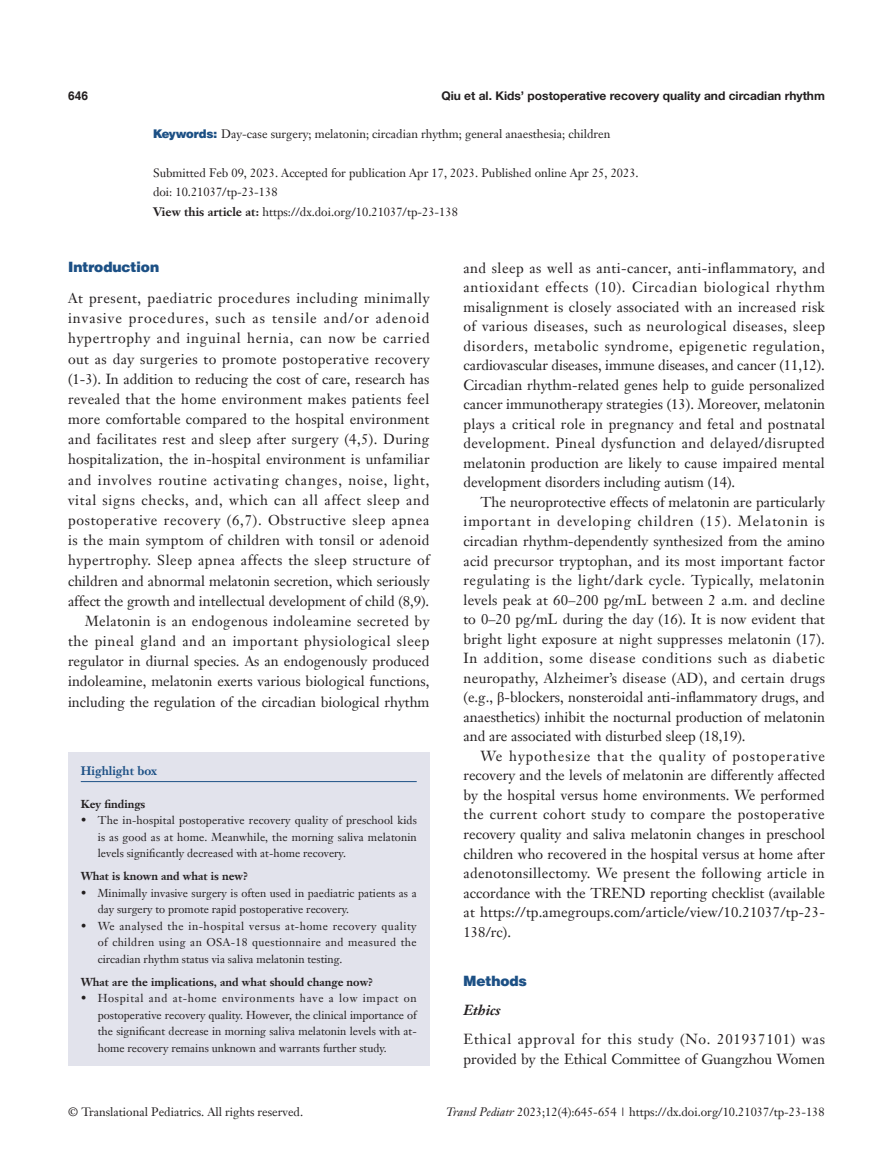
<style>
.page{position:relative;width:893px;height:1170px;background:#fff}
.page>*{position:absolute;margin:0;border:0;box-sizing:border-box;transform-origin:0 0}
.t1{font:14.25px/19.5px "Janson Text LT";letter-spacing:.02em;color:#231f20;text-align:justify}
.t2{font:14.25px/19.5px "Janson Text LT";color:#231f20}
.t3{font:900 14.25px "Helvetica";color:#1c5085}
.t4{font:italic 700 14.25px "Janson Text LT";color:#231f20}
.t5{font:12px/19.5px "Janson Text LT";color:#231f20}
.t6{font:700 12px "Helvetica Neue LT Pro";color:#231f20}
.t7{font:700 12px "Janson Text LT";color:#1c5085}
.t8{font:700 12px "Helvetica";color:#231f20}
.t9{font:11.25px/16.5px "Janson Text LT";color:#231f20;text-align:justify}
.t10{font:700 11.25px "Janson Text LT";color:#231f20}
.s1{font-family:"Helvetica AME";color:#1c5085}
.s2{font-weight:700}
.s3{font-family:"Times New Roman"}
.s4{font-style:italic}
</style>
<div class="page">
<div style="left:68px;top:752px;width:361px;height:313px;background:#e2e3ec"></div>
<hr style="left:81px;top:781px;width:336px;height:1px;background:#1c5085">
<p class="t8" style="left:68px;top:88px;width:22px">646</p>
<p class="t6" style="left:441px;top:88px;width:385px">Qiu et al. Kids’ postoperative recovery quality and circadian rhythm</p>
<p class="t5" style="left:153px;top:124px;width:459px"><span class="s1">Keywords:</span> Day-case surgery; melatonin; circadian rhythm; general anaesthesia; children</p>
<p class="t5" style="left:153px;top:163px;width:487px">Submitted Feb 09, 2023. Accepted for publication Apr 17, 2023. Published online Apr 25, 2023. doi: 10.21037/tp-23-138<br><span class="s2">View this article at:</span> https://dx.doi.org/10.21037/tp-23-138</p>
<p class="t3" style="left:68px;top:258px;width:93px">Introduction</p>
<p class="t1" style="left:68px;top:288px;width:363px;line-height:20.1px;text-align:right">At present, paediatric procedures including minimally invasive procedures, such as tensile and/or adenoid hypertrophy and inguinal hernia, can now be carried out as day surgeries to promote postoperative recovery (1-3). In addition to reducing the cost of care, research has revealed that the home environment makes patients feel more comfortable compared to the hospital environment and facilitates rest and sleep after surgery (4,5). During hospitalization, the in-hospital environment is unfamiliar and involves routine activating changes, noise, light, vital signs checks, and, which can all affect sleep and postoperative recovery (6,7). Obstructive sleep apnea is the main symptom of children with tonsil or adenoid hypertrophy. Sleep apnea affects the sleep structure of children and abnormal melatonin secretion, which seriously affect the growth and intellectual development of child (8,9).<br>Melatonin is an endogenous indoleamine secreted by the pineal gland and an important physiological sleep regulator in diurnal species. As an endogenously produced indoleamine, melatonin exerts various biological functions, including the regulation of the circadian biological rhythm</p>
<p class="t7" style="left:81px;top:763px;width:78px">Highlight box</p>
<p class="t10" style="left:81px;top:796px;width:66px">Key findings</p>
<p class="t9" style="left:98px;top:811px;width:321px;text-indent:-17px">• The in-hospital postoperative recovery quality of preschool kids is as good as at home. Meanwhile, the morning saliva melatonin levels significantly decreased with at-home recovery.</p>
<p class="t10" style="left:81px;top:868px;width:169px">What is known and what is new?</p>
<p class="t9" style="left:98px;top:884px;width:320px;text-indent:-17px">• Minimally invasive surgery is often used in paediatric patients as a day surgery to promote rapid postoperative recovery.</p>
<p class="t9" style="left:98px;top:917px;width:320px;text-indent:-17px">• We analysed the in-hospital versus at-home recovery quality of children using an OSA-18 questionnaire and measured the circadian rhythm status via saliva melatonin testing.</p>
<p class="t10" style="left:81px;top:974px;width:294px">What are the implications, and what should change now?</p>
<p class="t9" style="left:98px;top:989px;width:320px;text-indent:-17px">• Hospital and at-home environments have a low impact on postoperative recovery quality. However, the clinical importance of the significant decrease in morning saliva melatonin levels with at&shy;home recovery remains unknown and warrants further study.</p>
<p class="t1" style="left:463px;top:258px;width:363px">and sleep as well as anti-cancer, anti-inflammatory, and antioxidant effects (10). Circadian biological rhythm misalignment is closely associated with an increased risk of various diseases, such as neurological diseases, sleep disorders, metabolic syndrome, epigenetic regulation, cardiovascular diseases, immune diseases, and cancer (11,12).<br>Circadian rhythm-related genes help to guide personalized cancer immunotherapy strategies (13). Moreover, melatonin plays a critical role in pregnancy and fetal and postnatal development. Pineal dysfunction and delayed/disrupted melatonin production are likely to cause impaired mental development disorders including autism (14).</p>
<p class="t1" style="left:463px;top:492px;width:363px;text-indent:17px">The neuroprotective effects of melatonin are particularly important in developing children (15). Melatonin is circadian rhythm-dependently synthesized from the amino acid precursor tryptophan, and its most important factor regulating is the light/dark cycle. Typically, melatonin levels peak at 60–200 pg/mL between 2 a.m. and decline to 0–20 pg/mL during the day (16). It is now evident that bright light exposure at night suppresses melatonin (17).<br>In addition, some disease conditions such as diabetic neuropathy, Alzheimer’s disease (AD), and certain drugs (e.g., <span class="s3">β</span>-blockers, nonsteroidal anti-inflammatory drugs, and anaesthetics) inhibit the nocturnal production of melatonin and are associated with disturbed sleep (18,19).</p>
<p class="t1" style="left:463px;top:746px;width:363px;text-indent:17px">We hypothesize that the quality of postoperative recovery and the levels of melatonin are differently affected by the hospital versus home environments. We performed the current cohort study to compare the postoperative recovery quality and saliva melatonin changes in preschool children who recovered in the hospital versus at home after adenotonsillectomy. We present the following article in accordance with the TREND reporting checklist (available at https://tp.amegroups.com/article/view/10.21037/tp-23- 138/rc).</p>
<p class="t3" style="left:463px;top:971px;width:65px">Methods</p>
<p class="t4" style="left:463px;top:1000px;width:38px">Ethics</p>
<p class="t2" style="left:463px;top:1029px;width:363px">Ethical approval for this study (No. 201937101) was provided by the Ethical Committee of Guangzhou Women</p>
<p class="t5" style="left:68px;top:1102px;width:236px">© Translational Pediatrics. All rights reserved.</p>
<p class="t5" style="left:446px;top:1102px;width:380px"><span class="s4">Transl Pediatr</span> 2023;12(4):645-654 | https://dx.doi.org/10.21037/tp-23-138</p>
</div>
